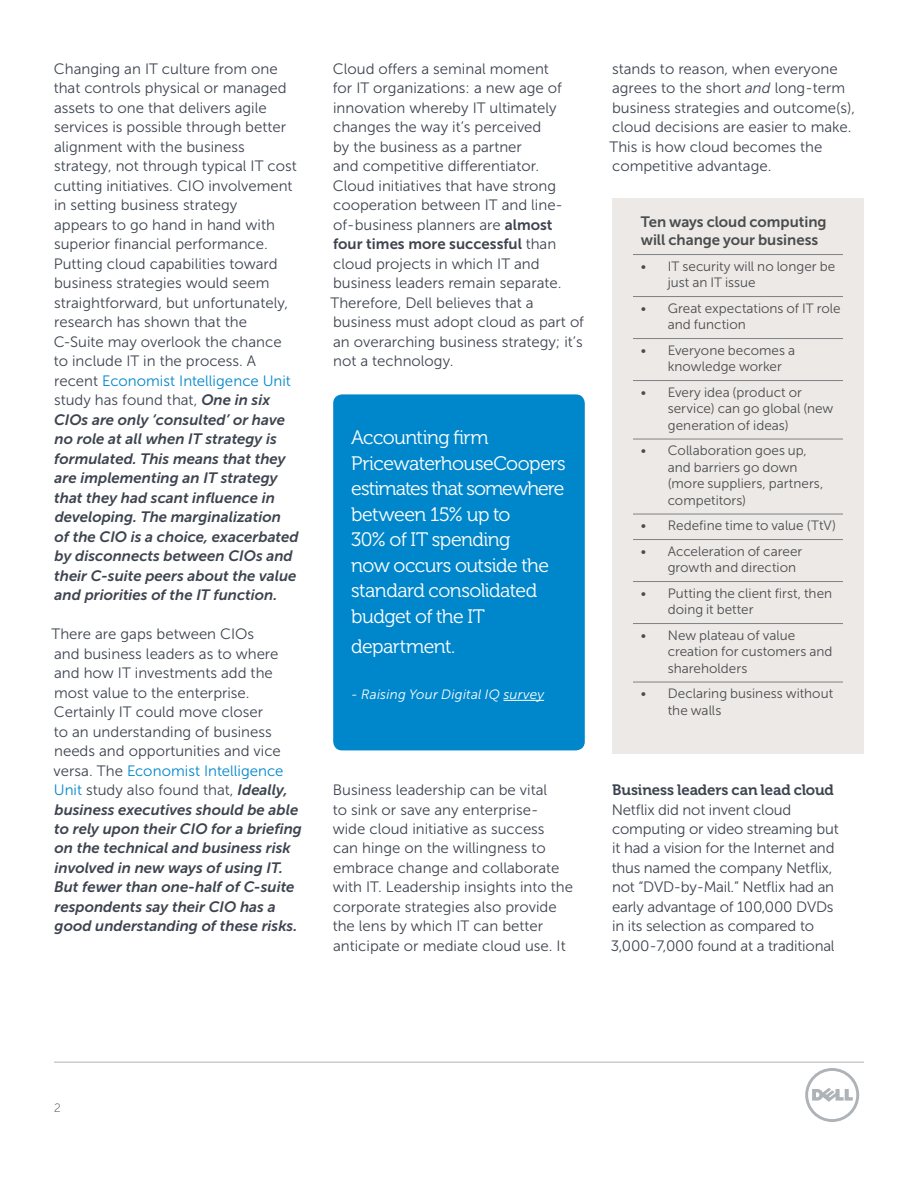
<style>
.page{position:relative;width:918px;height:1188px;background:#fff}
.page>*{position:absolute;margin:0;border:0;box-sizing:border-box;transform-origin:0 0}
.Pull_quote_in_box{font:19.5px/25.5px "Museo For Dell 300";letter-spacing:-.03em;color:#fff}
.Body_copy_Dell_Dark{font:15px/19.5px "Museo Sans For Dell 300";color:#3e444f}
.body_copy{font:15px/18px "Museo Sans For Dell 700";color:#4b4c4d}
.Para_Sm_SubHead_DK_G{font:15px "Museo For Dell 700";letter-spacing:-.005em;color:#3e444f}
.t1{font:13.5px/16.5px "Museo Sans For Dell 300";letter-spacing:.005em;color:#4b4c4d}
.Pull_quote_in_box-2{font:italic 13.5px "Museo Sans For Dell 300";letter-spacing:.015em;color:#fff}
.t2{font:12px "Museo Sans For Dell 100";color:#3e444f}
.s1{color:#0087cb}
.s2{font-family:"Museo Sans For Dell 700";font-style:italic}
.s3{font-family:"Museo Sans For Dell 700"}
.s4{font-style:italic}
</style>
<div class="page">
<svg style="left:805px;top:1068px;width:54px;height:54px"></svg>
<div style="left:333px;top:394px;width:252px;height:356px;background:#0087cb;border-radius:9px"></div>
<hr style="left:503px;top:700px;width:41px;height:1px;background:#fff">
<hr style="left:54px;top:1062px;width:810px;height:1px;background:#aeb3b8">
<div style="left:612px;top:198px;width:252px;height:555px;background:#ece9e7"></div>
<hr style="left:633px;top:254px;width:210px;height:1px;background:#808285">
<hr style="left:633px;top:296px;width:210px;height:1px;background:#808285">
<hr style="left:633px;top:338px;width:210px;height:1px;background:#808285">
<hr style="left:633px;top:380px;width:210px;height:1px;background:#808285">
<hr style="left:633px;top:439px;width:210px;height:1px;background:#808285">
<hr style="left:633px;top:514px;width:210px;height:1px;background:#808285">
<hr style="left:633px;top:539px;width:210px;height:1px;background:#808285">
<hr style="left:633px;top:581px;width:210px;height:1px;background:#808285">
<hr style="left:633px;top:623px;width:210px;height:1px;background:#808285">
<hr style="left:633px;top:682px;width:210px;height:1px;background:#808285">
<p class="Body_copy_Dell_Dark" style="left:54px;top:59px;width:247px">Changing an IT culture from one that controls physical or managed assets to one that delivers agile services is possible through better alignment with the business strategy, not through typical IT cost cutting initiatives. CIO involvement in setting business strategy<br>appears to go hand in hand with superior financial performance.<br>Putting cloud capabilities toward business strategies would seem straightforward, but unfortunately, research has shown that the C-Suite may overlook the chance to include IT in the process. A recent <span class="s1">Economist Intelligence Unit </span>study has found that, <span class="s2">One in six CIOs are only ‘consulted’ or have no role at all when IT strategy is formulated. This means that they are implementing an IT strategy that they had scant influence in developing. The marginalization<br>of the CIO is a choice, exacerbated by disconnects between CIOs and their C-suite peers about the value and priorities of the IT function.</span></p>
<p class="Body_copy_Dell_Dark" style="left:52px;top:624px;width:252px">There are gaps between CIOs<br>and business leaders as to where and how IT investments add the most value to the enterprise.<br>Certainly IT could move closer<br>to an understanding of business needs and opportunities and vice versa. The <span class="s1">Economist Intelligence<br>Unit</span> study also found that, <span class="s2">Ideally, business executives should be able to rely upon their CIO for a briefing on the technical and business risk involved in new ways of using IT.<br>But fewer than one-half of C-suite respondents say their CIO has a good understanding of these risks.</span></p>
<p class="Body_copy_Dell_Dark" style="left:331px;top:59px;width:255px">Cloud offers a seminal moment<br>for IT organizations: a new age of innovation whereby IT ultimately changes the way it’s perceived<br>by the business as a partner<br>and competitive differentiator.<br>Cloud initiatives that have strong cooperation between IT and line&shy;of-business planners are <span class="s3">almost<br>four times more successful</span> than cloud projects in which IT and business leaders remain separate.<br>Therefore, Dell believes that a business must adopt cloud as part of an overarching business strategy; it’s not a technology.</p>
<p class="Pull_quote_in_box" style="left:351px;top:425px;width:216px">Accounting firm<br>PricewaterhouseCoopers estimates that somewhere between 15% up to<br>30% of IT spending<br>now occurs outside the standard consolidated budget of the IT</p>
<p class="Pull_quote_in_box" style="left:351px;top:633px;width:106px">department.</p>
<p class="Pull_quote_in_box-2" style="left:351px;top:687px;width:194px">- Raising Your Digital IQ survey</p>
<p class="Body_copy_Dell_Dark" style="left:610px;top:59px;width:247px">stands to reason, when everyone agrees to the short <span class="s4">and</span> long-term business strategies and outcome(s), cloud decisions are easier to make.<br>This is how cloud becomes the competitive advantage.</p>
<p class="body_copy" style="left:641px;top:213px;width:187px">Ten ways cloud computing will change your business</p>
<p class="t1" style="left:668px;top:258px;width:169px;text-indent:-27px">• IT security will no longer be just an IT issue</p>
<p class="t1" style="left:668px;top:300px;width:174px;text-indent:-27px">• Great expectations of IT role and function</p>
<p class="t1" style="left:668px;top:342px;width:129px;text-indent:-27px">• Everyone becomes a knowledge worker</p>
<p class="t1" style="left:668px;top:384px;width:167px;text-indent:-27px">• Every idea (product or service) can go global (new generation of ideas)</p>
<p class="t1" style="left:668px;top:442px;width:157px;text-indent:-27px">• Collaboration goes up, and barriers go down (more suppliers, partners, competitors)</p>
<p class="t1" style="left:641px;top:517px;width:197px">• Redefine time to value (TtV)</p>
<p class="t1" style="left:668px;top:543px;width:136px;text-indent:-27px">• Acceleration of career growth and direction</p>
<p class="t1" style="left:668px;top:585px;width:166px;text-indent:-27px">• Putting the client first, then doing it better</p>
<p class="t1" style="left:668px;top:627px;width:166px;text-indent:-27px">• New plateau of value creation for customers and shareholders</p>
<p class="t1" style="left:668px;top:685px;width:167px;text-indent:-27px">• Declaring business without the walls</p>
<p class="Body_copy_Dell_Dark" style="left:333px;top:780px;width:242px">Business leadership can be vital<br>to sink or save any enterprise&shy;wide cloud initiative as success can hinge on the willingness to embrace change and collaborate with IT. Leadership insights into the corporate strategies also provide the lens by which IT can better anticipate or mediate cloud use. It</p>
<p class="Para_Sm_SubHead_DK_G" style="left:612px;top:781px;width:223px">Business leaders can lead cloud</p>
<p class="Body_copy_Dell_Dark" style="left:611px;top:800px;width:230px">Netflix did not invent cloud computing or video streaming but it had a vision for the Internet and thus named the company Netflix, not “DVD-by-Mail.” Netflix had an early advantage of 100,000 DVDs in its selection as compared to<br>3,000-7,000 found at a traditional</p>
<p class="t2" style="left:54px;top:1101px;width:8px">2</p>
</div>
